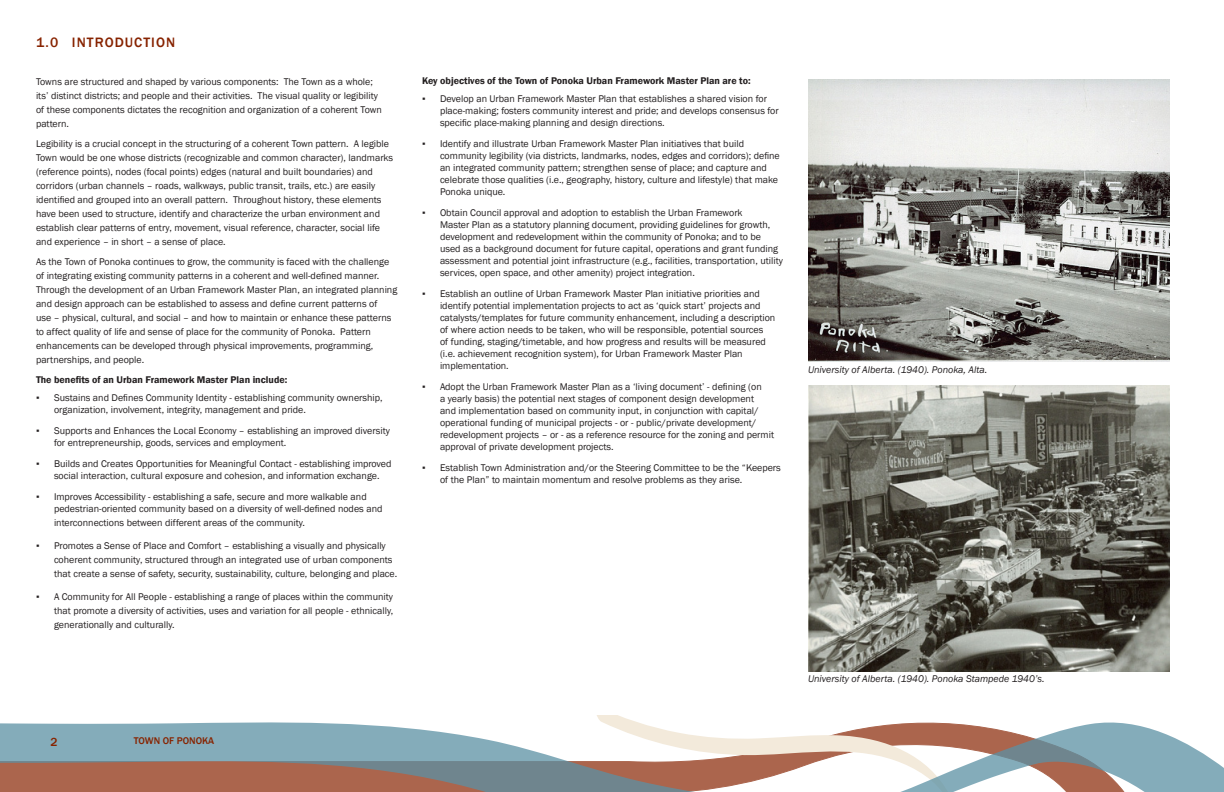
<style>
.page{position:relative;width:1224px;height:792px;background:#fff}
.page>*{position:absolute;margin:0;border:0;box-sizing:border-box;transform-origin:0 0}
.Level_1_Heading{font:500 14px "Franklin Gothic";letter-spacing:.075em;color:#872300}
.t1{font:500 12px "Franklin Gothic";color:#872300}
.Body_Text{font:10px/12px "Franklin Gothic";color:#231f20}
.Body_Text-2{font:600 10px "Franklin Gothic";color:#231f20}
.Body_Text-3{font:italic 10px "Franklin Gothic";color:#231f20}
.t2{font:500 10px "Franklin Gothic";color:#872300}
</style>
<div class="page">
<svg style="left:597px;top:715px;width:39px;height:7px"></svg>
<svg style="left:0;top:722px;width:1223px;height:70px"></svg>
<svg style="left:1223px;top:767px;width:1px;height:25px"></svg>
<img style="left:808px;top:386px;width:362px;height:286px">
<img style="left:808px;top:79px;width:362px;height:282px">
<p class="Level_1_Heading" style="left:36px;top:33px;width:141px">1.0 INTRODUCTION</p>
<p class="Body_Text" style="left:36px;top:75px;width:347px;line-height:14px">Towns are structured and shaped by various components: The Town as a whole; its’ distinct districts; and people and their activities. The visual quality or legibility of these components dictates the recognition and organization of a coherent Town pattern.</p>
<p class="Body_Text" style="left:36px;top:137px;width:359px;line-height:14px">Legibility is a crucial concept in the structuring of a coherent Town pattern. A legible Town would be one whose districts (recognizable and common character), landmarks (reference points), nodes (focal points) edges (natural and built boundaries) and corridors (urban channels – roads, walkways, public transit, trails, etc.) are easily identified and grouped into an overall pattern. Throughout history, these elements have been used to structure, identify and characterize the urban environment and establish clear patterns of entry, movement, visual reference, character, social life and experience – in short – a sense of place.</p>
<p class="Body_Text" style="left:36px;top:255px;width:363px;line-height:14px">As the Town of Ponoka continues to grow, the community is faced with the challenge of integrating existing community patterns in a coherent and well-defined manner.<br>Through the development of an Urban Framework Master Plan, an integrated planning and design approach can be established to assess and define current patterns of<br>use – physical, cultural, and social – and how to maintain or enhance these patterns to affect quality of life and sense of place for the community of Ponoka. Pattern enhancements can be developed through physical improvements, programming, partnerships, and people.</p>
<p class="Body_Text-2" style="left:36px;top:373px;width:253px">The benefits of an Urban Framework Master Plan include:</p>
<p class="Body_Text" style="left:54px;top:392px;width:330px;text-indent:-18px">▪ Sustains and Defines Community Identity - establishing community ownership, organization, involvement, integrity, management and pride.</p>
<p class="Body_Text" style="left:54px;top:425px;width:337px;text-indent:-18px">▪ Supports and Enhances the Local Economy – establishing an improved diversity for entrepreneurship, goods, services and employment.</p>
<p class="Body_Text" style="left:54px;top:458px;width:339px;text-indent:-18px">▪ Builds and Creates Opportunities for Meaningful Contact - establishing improved social interaction, cultural exposure and cohesion, and information exchange.</p>
<p class="Body_Text" style="left:54px;top:491px;width:330px;text-indent:-18px">▪ Improves Accessibility - establishing a safe, secure and more walkable and pedestrian-oriented community based on a diversity of well-defined nodes and</p>
<p class="Body_Text" style="left:54px;top:517px;width:253px">interconnections between different areas of the community.</p>
<p class="Body_Text" style="left:54px;top:539px;width:345px;line-height:14px;text-indent:-18px">▪ Promotes a Sense of Place and Comfort – establishing a visually and physically coherent community, structured through an integrated use of urban components that create a sense of safety, security, sustainability, culture, belonging and place.</p>
<p class="Body_Text" style="left:54px;top:590px;width:341px;line-height:14px;text-align:justify;text-indent:-18px">▪ A Community for All People - establishing a range of places within the community that promote a diversity of activities, uses and variation for all people - ethnically, generationally and culturally.</p>
<p class="Body_Text-2" style="left:422px;top:75px;width:330px">Key objectives of the Town of Ponoka Urban Framework Master Plan are to:</p>
<p class="Body_Text" style="left:440px;top:93px;width:340px;text-indent:-18px">▪ Develop an Urban Framework Master Plan that establishes a shared vision for place-making; fosters community interest and pride; and develops consensus for specific place-making planning and design directions.</p>
<p class="Body_Text" style="left:440px;top:138px;width:341px;text-indent:-18px">▪ Identify and illustrate Urban Framework Master Plan initiatives that build community legibility (via districts, landmarks, nodes, edges and corridors); define an integrated community pattern; strengthen sense of place; and capture and celebrate those qualities (i.e., geography, history, culture and lifestyle) that make Ponoka unique.</p>
<p class="Body_Text" style="left:440px;top:207px;width:344px;text-indent:-18px">▪ Obtain Council approval and adoption to establish the Urban Framework<br>Master Plan as a statutory planning document, providing guidelines for growth, development and redevelopment within the community of Ponoka; and to be used as a background document for future capital, operations and grant funding assessment and potential joint infrastructure (e.g., facilities, transportation, utility services, open space, and other amenity) project integration.</p>
<p class="Body_Text" style="left:440px;top:288px;width:337px;text-indent:-18px">▪ Establish an outline of Urban Framework Master Plan initiative priorities and identify potential implementation projects to act as ‘quick start’ projects and catalysts/templates for future community enhancement, including a description of where action needs to be taken, who will be responsible, potential sources<br>of funding, staging/timetable, and how progress and results will be measured (i.e. achievement recognition system), for Urban Framework Master Plan implementation.</p>
<p class="Body_Text" style="left:440px;top:381px;width:336px;text-indent:-18px">▪ Adopt the Urban Framework Master Plan as a ‘living document’ - defining (on<br>a yearly basis) the potential next stages of component design development<br>and implementation based on community input, in conjunction with capital/ operational funding of municipal projects - or - public/private development/ redevelopment projects – or - as a reference resource for the zoning and permit approval of private development projects.</p>
<p class="Body_Text" style="left:440px;top:462px;width:342px;text-indent:-18px">▪ Establish Town Administration and/or the Steering Committee to be the “Keepers of the Plan” to maintain momentum and resolve problems as they arise.</p>
<p class="t1" style="left:50px;top:734px;width:9px">2</p>
<p class="t2" style="left:134px;top:734px;width:82px">TOWN OF PONOKA</p>
<p class="Body_Text-3" style="left:808px;top:363px;width:181px">University of Alberta. (1940). Ponoka, Alta.</p>
<p class="Body_Text-3" style="left:808px;top:673px;width:238px">University of Alberta. (1940). Ponoka Stampede 1940’s.</p>
</div>
